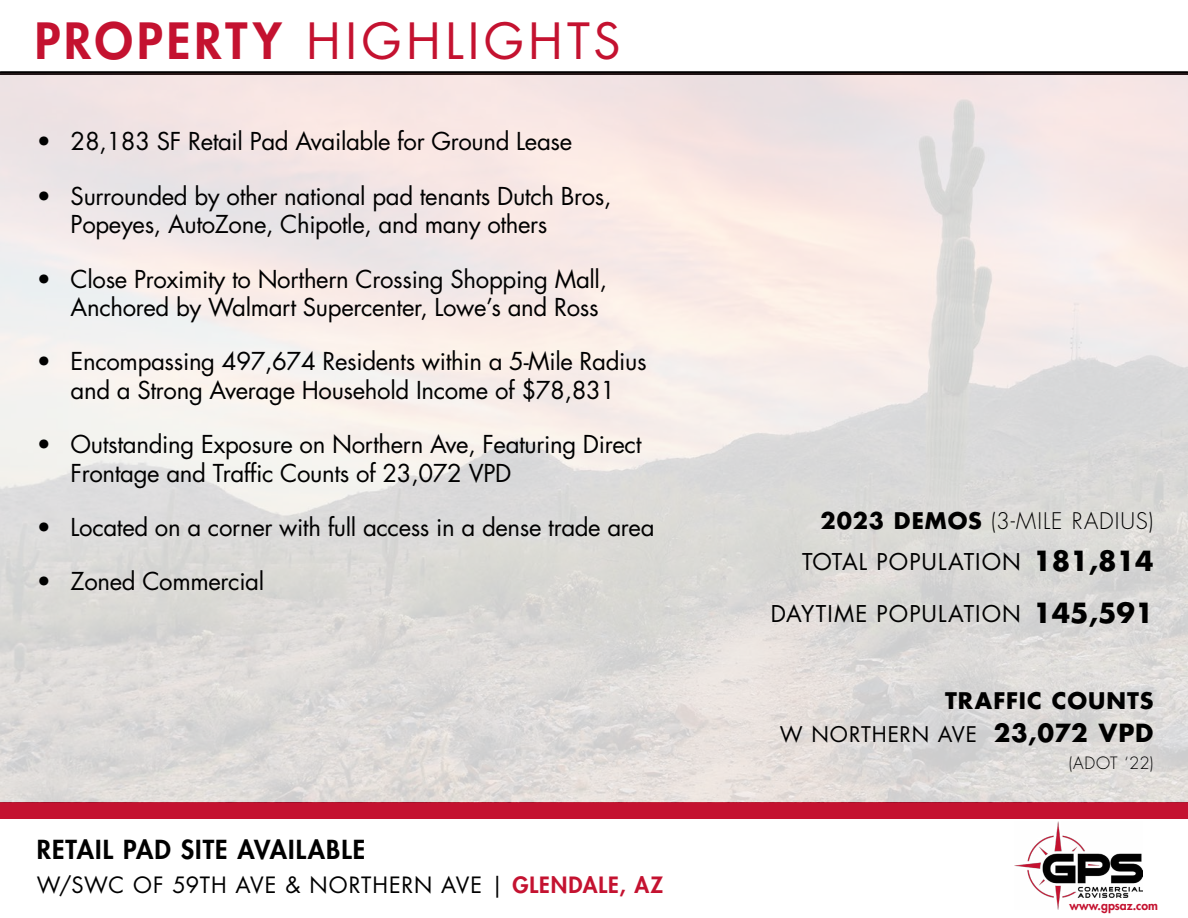
<style>
.page{position:relative;width:1188px;height:918px;background:#fff}
.page>*{position:absolute;margin:0;border:0;box-sizing:border-box;transform-origin:0 0}
.t1{font:48.6px "Futura Std";letter-spacing:.09em;color:#c41230}
.t2{font:700 27px/51.9px "Futura Std";color:#000}
.t3{font:800 25.5px "Futura Std";letter-spacing:.04em;color:#000}
.t4{font:24px/28.8px "Futura Std";letter-spacing:-.015em;color:#000}
.t5{font:22.5px "Futura Std";letter-spacing:.045em;color:#000}
.t6{font:300 22.35px "Futura Std";letter-spacing:.045em;color:#000}
.t7{font:700 22.35px "Futura Std";letter-spacing:.04em;color:#000}
.t8{font:21.9px "Futura Std";letter-spacing:.035em;color:#000}
.t9{font:21px "Futura Std";letter-spacing:.04em;color:#000}
.t10{font:300 16.5px "Futura Std";letter-spacing:.03em;color:#000}
.t11{font:800 12.3px "Futura Std";color:#c41230}
.s1{font-weight:800}
.s2{font-weight:800;color:#c41230}
.s3{font-weight:700}
.s4{font-weight:700;font-size:24.3px}
</style>
<div class="page">
<div style="left:0;top:802px;width:1188px;height:17px;background:#c41230"></div>
<hr style="left:0;top:72px;width:1188px;height:3px;background:#000">
<img style="left:1014px;top:822px;width:129px;height:87px">
<img style="left:0;top:73px;width:1188px;height:729px">
<h1 class="t1" style="left:35px;top:10px;width:588px"><span class="s1">PROPERTY</span> HIGHLIGHTS</h1>
<p class="t4" style="left:37px;top:128px;width:537px">• 28,183 SF Retail Pad Available for Ground Lease</p>
<p class="t4" style="left:71px;top:182px;width:542px;text-indent:-34px">• Surrounded by other national pad tenants Dutch Bros,<br>Popeyes, AutoZone, Chipotle, and many others</p>
<p class="t4" style="left:71px;top:265px;width:538px;text-indent:-34px">• Close Proximity to Northern Crossing Shopping Mall,<br>Anchored by Walmart Supercenter, Lowe’s and Ross</p>
<p class="t4" style="left:37px;top:347px;width:611px;text-align:center">• Encompassing 497,674 Residents within a 5-Mile Radius and a Strong Average Household Income of $78,831</p>
<p class="t4" style="left:71px;top:430px;width:572px;text-indent:-34px">• Outstanding Exposure on Northern Ave, Featuring Direct<br>Frontage and Traffic Counts of 23,072 VPD</p>
<p class="t4" style="left:37px;top:513px;width:619px">• Located on a corner with full access in a dense trade area</p>
<p class="t4" style="left:37px;top:567px;width:229px">• Zoned Commercial</p>
<p class="t3" style="left:37px;top:834px;width:330px">RETAIL PAD SITE AVAILABLE</p>
<p class="t8" style="left:37px;top:871px;width:628px">W/SWC OF 59TH AVE &amp; NORTHERN AVE | <span class="s2">GLENDALE, AZ</span></p>
<p class="t6" style="left:820px;top:508px;width:335px"><span class="s3">2023 DEMOS</span> (3-MILE RADIUS)</p>
<p class="t5" style="left:802px;top:548px;width:220px">TOTAL POPULATION</p>
<p class="t5" style="left:771px;top:600px;width:252px">DAYTIME POPULATION</p>
<p class="t2" style="left:1033px;top:534px;width:122px">181,814<br>145,591</p>
<p class="t7" style="left:945px;top:686px;width:210px">TRAFFIC COUNTS</p>
<p class="t9" style="left:780px;top:721px;width:375px">W NORTHERN AVE <span class="s4">23,072 VPD</span></p>
<p class="t10" style="left:1069px;top:753px;width:86px">(ADOT ‘22)</p>
<p class="t11" style="left:1070px;top:897px;width:90px">www.gpsaz.com</p>
</div>
